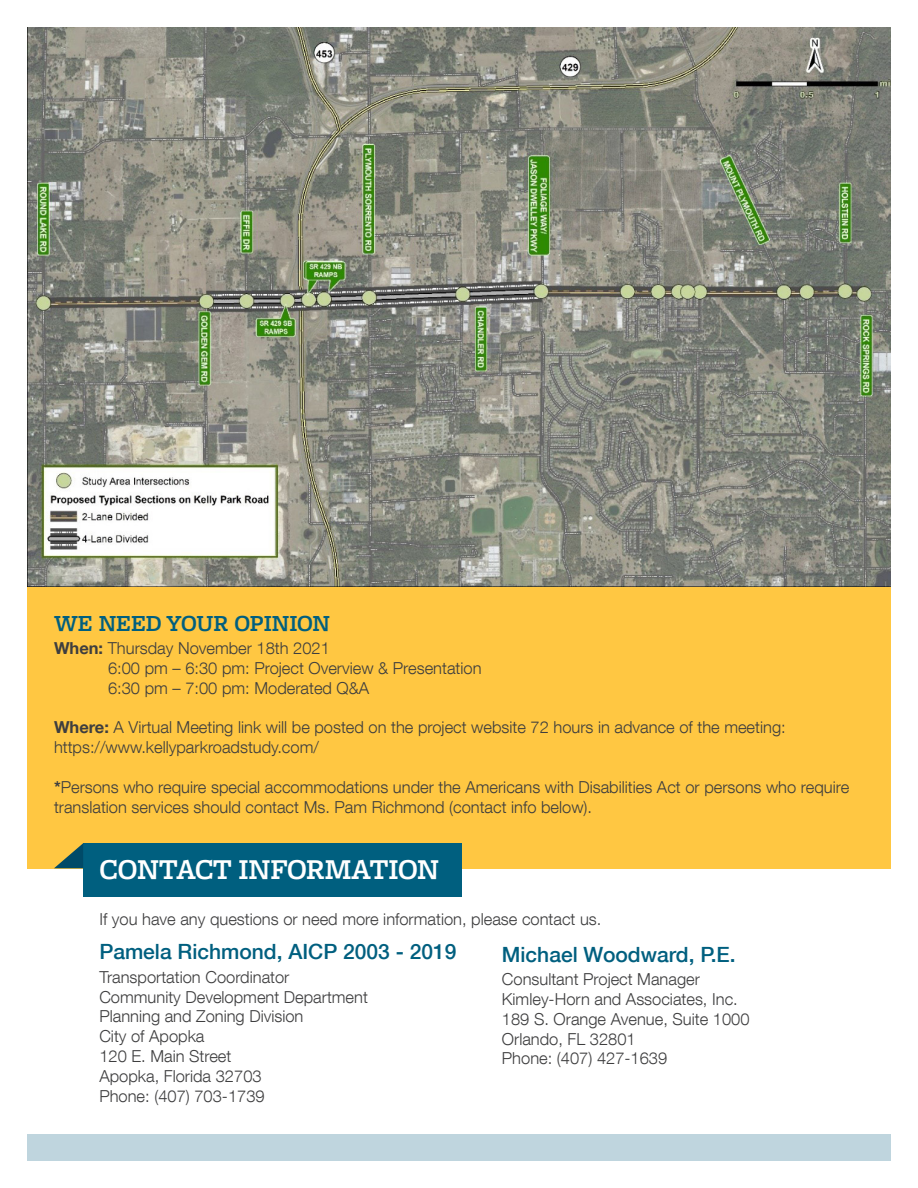
<style>
.page{position:relative;width:918px;height:1188px;background:#fff}
.page>*{position:absolute;margin:0;border:0;box-sizing:border-box;transform-origin:0 0}
.t1{font:600 30px "Freight Macro Pro";letter-spacing:-.02em;color:#fff}
.t2{font:600 24px "Freight Macro Pro";color:#005f7f}
.t3{font:500 21px "Helvetica Neue LT Com";color:#005f7f}
.t4{font:300 16.5px/19.8px "Helvetica Neue LT Com";color:#3e3e3f}
.s1{font-weight:700}
</style>
<div class="page">
<div style="left:27px;top:586px;width:864px;height:282px;background:#ffc742"></div>
<img style="left:27px;top:27px;width:864px;height:559px">
<div style="left:83px;top:843px;width:378px;height:53px;background:#005f7f"></div>
<svg style="left:54px;top:843px;width:29px;height:25px"></svg>
<div style="left:27px;top:1134px;width:864px;height:27px;background:#bfd5de"></div>
<h2 class="t2" style="left:54px;top:606px;width:277px">WE NEED YOUR OPINION</h2>
<p class="t4" style="left:108px;top:638px;width:375px;text-indent:-54px"><span class="s1">When:</span> Thursday November 18th 2021<br>6:00 pm – 6:30 pm: Project Overview &amp; Presentation<br>6:30 pm – 7:00 pm: Moderated Q&amp;A</p>
<p class="t4" style="left:54px;top:717px;width:733px"><span class="s1">Where:</span> A Virtual Meeting link will be posted on the project website 72 hours in advance of the meeting: https://www.kellyparkroadstudy.com/</p>
<p class="t4" style="left:54px;top:777px;width:797px"><span class="s1">*</span>Persons who require special accommodations under the Americans with Disabilities Act or persons who require translation services should contact Ms. Pam Richmond (contact info below).</p>
<h1 class="t1" style="left:99px;top:849px;width:341px">CONTACT INFORMATION</h1>
<p class="t4" style="left:99px;top:909px;width:504px">If you have any questions or need more information, please contact us.</p>
<p class="t3" style="left:99px;top:939px;width:359px">Pamela Richmond, AICP 2003 - 2019</p>
<p class="t4" style="left:99px;top:967px;width:270px">Transportation Coordinator<br>Community Development Department<br>Planning and Zoning Division<br>City of Apopka<br>120 E. Main Street<br>Apopka, Florida 32703<br>Phone: (407) 703-1739</p>
<p class="t3" style="left:502px;top:942px;width:235px">Michael Woodward, P.E.</p>
<p class="t4" style="left:502px;top:969px;width:249px">Consultant Project Manager<br>Kimley-Horn and Associates, Inc.<br>189 S. Orange Avenue, Suite 1000<br>Orlando, FL 32801<br>Phone: (407) 427-1639</p>
</div>
